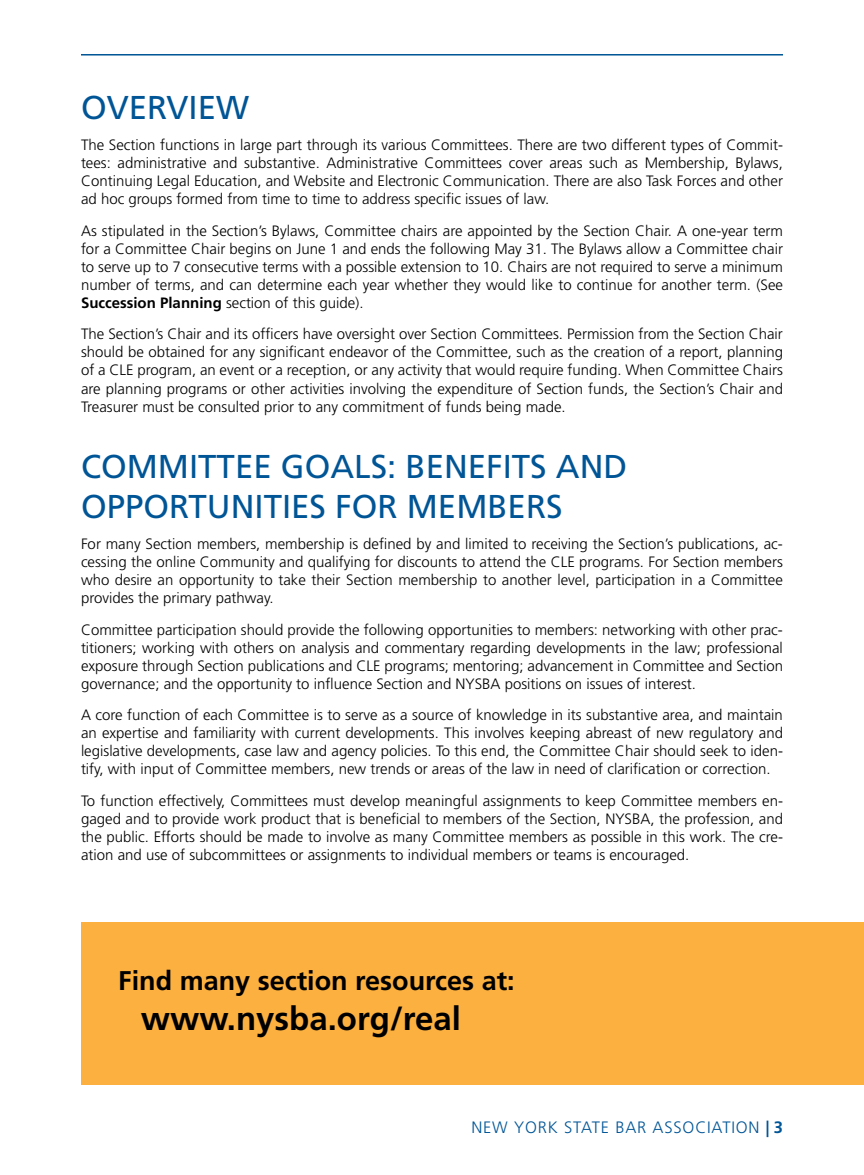
<style>
.page{position:relative;width:864px;height:1175px;background:#fff}
.page>*{position:absolute;margin:0;border:0;box-sizing:border-box;transform-origin:0 0}
.t1{font:33px/39.6px "Frutiger";color:#005596}
.t2{font:700 33px "Frutiger";color:#000}
.t3{font:700 27px "Frutiger";color:#000}
.t4{font:300 16.5px "Frutiger";letter-spacing:.05em;color:#005596}
.t5{font:300 15px/18px "Frutiger";color:#000;text-align:justify}
.s1{font-weight:700}
</style>
<div class="page">
<hr style="left:81px;top:54px;width:702px;height:2px;background:#005596">
<div style="left:81px;top:922px;width:783px;height:162px;background:#fbb040"></div>
<h1 class="t1" style="left:81px;top:88px;width:170px">OVERVIEW</h1>
<p class="t5" style="left:81px;top:136px;width:704px">The Section functions in large part through its various Committees. There are two different types of Commit&shy;tees: administrative and substantive. Administrative Committees cover areas such as Membership, Bylaws, Continuing Legal Education, and Website and Electronic Communication. There are also Task Forces and other ad hoc groups formed from time to time to address specific issues of law.</p>
<p class="t5" style="left:81px;top:222px;width:704px">As stipulated in the Section’s Bylaws, Committee chairs are appointed by the Section Chair. A one-year term for a Committee Chair begins on June 1 and ends the following May 31. The Bylaws allow a Committee chair to serve up to 7 consecutive terms with a possible extension to 10. Chairs are not required to serve a minimum number of terms, and can determine each year whether they would like to continue for another term. (See <span class="s1">Succession Planning</span> section of this guide).</p>
<p class="t5" style="left:81px;top:325px;width:704px">The Section’s Chair and its officers have oversight over Section Committees. Permission from the Section Chair should be obtained for any significant endeavor of the Committee, such as the creation of a report, planning of a CLE program, an event or a reception, or any activity that would require funding. When Committee Chairs are planning programs or other activities involving the expenditure of Section funds, the Section’s Chair and Treasurer must be consulted prior to any commitment of funds being made.</p>
<h1 class="t1" style="left:81px;top:447px;width:548px">COMMITTEE GOALS: BENEFITS AND<br>OPPORTUNITIES FOR MEMBERS</h1>
<p class="t5" style="left:81px;top:535px;width:703px">For many Section members, membership is defined by and limited to receiving the Section’s publications, ac&shy;cessing the online Community and qualifying for discounts to attend the CLE programs. For Section members who desire an opportunity to take their Section membership to another level, participation in a Committee provides the primary pathway.</p>
<p class="t5" style="left:81px;top:621px;width:704px">Committee participation should provide the following opportunities to members: networking with other prac&shy;titioners; working with others on analysis and commentary regarding developments in the law; professional exposure through Section publications and CLE programs; mentoring; advancement in Committee and Section governance; and the opportunity to influence Section and NYSBA positions on issues of interest.</p>
<p class="t5" style="left:81px;top:706px;width:704px">A core function of each Committee is to serve as a source of knowledge in its substantive area, and maintain an expertise and familiarity with current developments. This involves keeping abreast of new regulatory and legislative developments, case law and agency policies. To this end, the Committee Chair should seek to iden&shy;tify, with input of Committee members, new trends or areas of the law in need of clarification or correction.</p>
<p class="t5" style="left:81px;top:792px;width:704px">To function effectively, Committees must develop meaningful assignments to keep Committee members en&shy;gaged and to provide work product that is beneficial to members of the Section, NYSBA, the profession, and the public. Efforts should be made to involve as many Committee members as possible in this work. The cre&shy;ation and use of subcommittees or assignments to individual members or teams is encouraged.</p>
<h2 class="t3" style="left:118px;top:964px;width:398px">Find many section resources at:</h2>
<h1 class="t2" style="left:141px;top:998px;width:322px">www.nysba.org/real</h1>
<p class="t4" style="left:471px;top:1118px;width:313px">NEW YORK STATE BAR ASSOCIATION <span class="s1">| 3</span></p>
</div>
